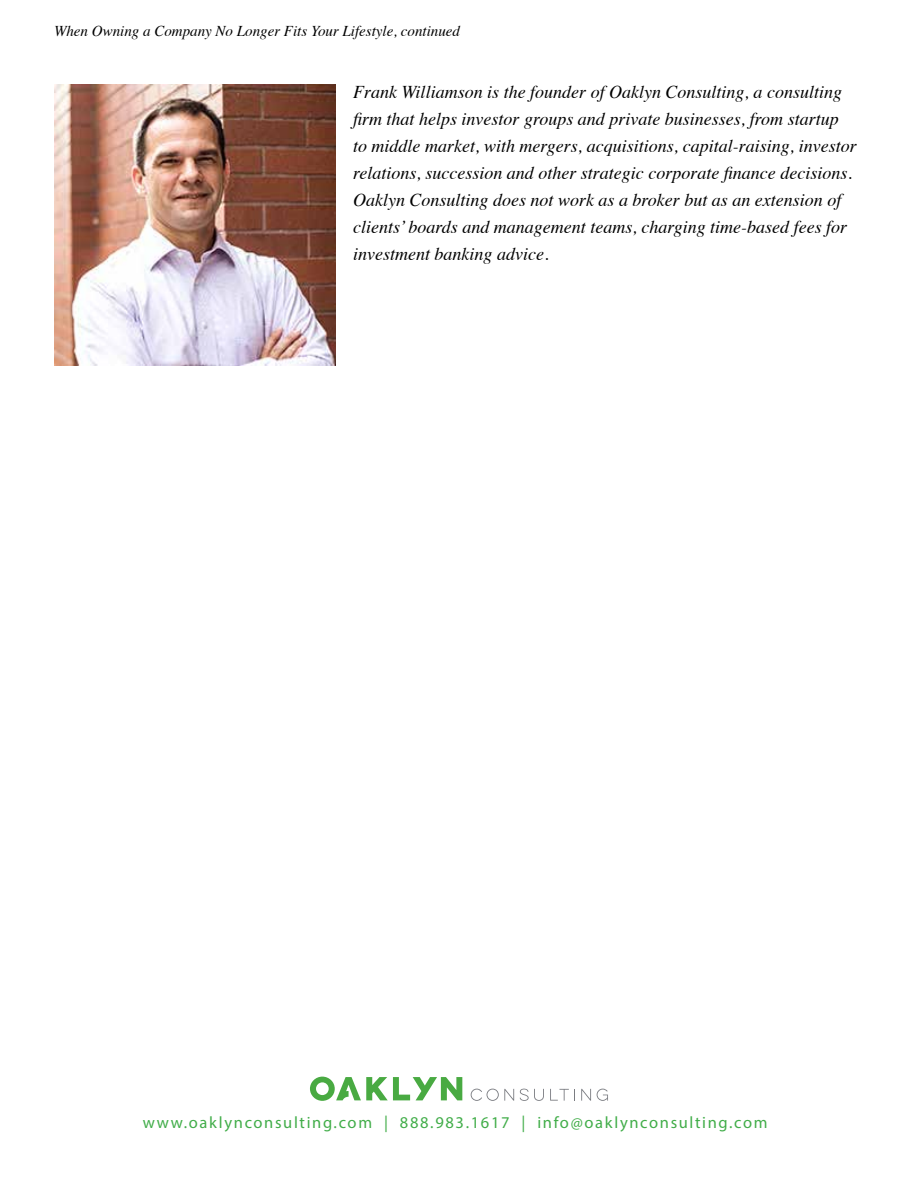
<style>
.page{position:relative;width:918px;height:1188px;background:#fff}
.page>*{position:absolute;margin:0;border:0;box-sizing:border-box;transform-origin:0 0}
.t1{font:italic 18px/27px "Times";color:#000}
.t2{font:16.5px "Myriad Pro";letter-spacing:.1em;color:#41ad49}
.t3{font:italic 15px "Times";color:#000}
</style>
<div class="page">
<svg style="left:471px;top:1089px;width:43px;height:12px"></svg>
<svg style="left:520px;top:1089px;width:24px;height:12px"></svg>
<svg style="left:550px;top:1089px;width:25px;height:12px"></svg>
<svg style="left:581px;top:1089px;width:10px;height:12px"></svg>
<svg style="left:597px;top:1089px;width:11px;height:12px"></svg>
<svg style="left:310px;top:1077px;width:152px;height:24px"></svg>
<img style="left:54px;top:84px;width:281px;height:282px">
<p class="t3" style="left:54px;top:18px;width:408px">When Owning a Company No Longer Fits Your Lifestyle, continued</p>
<p class="t1" style="left:353px;top:77px;width:505px">Frank Williamson is the founder of Oaklyn Consulting, a consulting firm that helps investor groups and private businesses, from startup to middle market, with mergers, acquisitions, capital-raising, investor relations, succession and other strategic corporate finance decisions.<br>Oaklyn Consulting does not work as a broker but as an extension of clients’ boards and management teams, charging time-based fees for investment banking advice.</p>
<p class="t2" style="left:143px;top:1112px;width:627px">www.oaklynconsulting.com | 888.983.1617 | info@oaklynconsulting.com</p>
</div>
